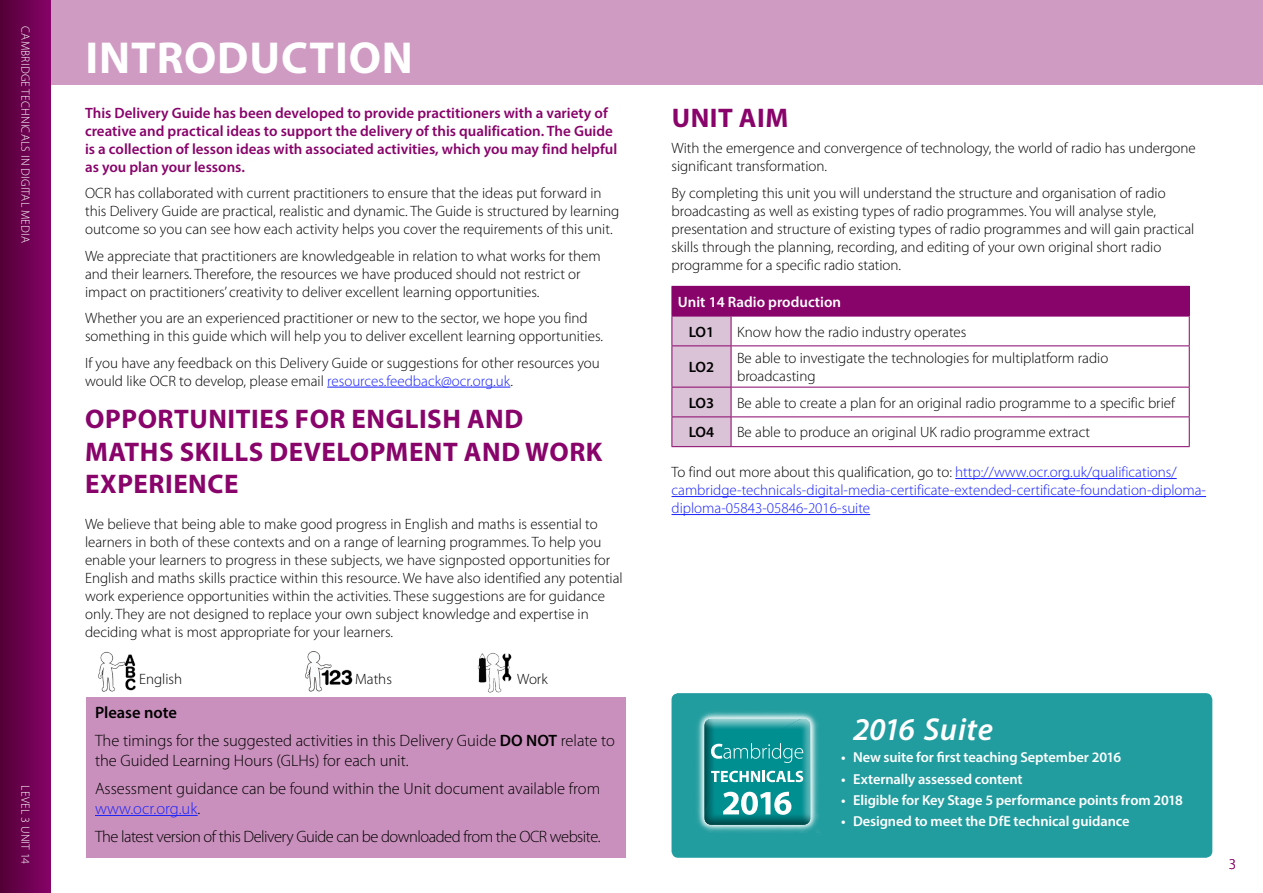
<style>
.page{position:relative;width:1263px;height:893px;background:#fff}
.page>*{position:absolute;margin:0;border:0;box-sizing:border-box;transform-origin:0 0}
.t1{font:700 45px "Myriad Pro";letter-spacing:.02em;color:#fff}
.Body{font:italic 600 31.8px "Myriad Pro";letter-spacing:.015em;color:#fff}
.Unit_heading_18{font:700 27px/32.4px "Myriad Pro";letter-spacing:.02em;color:#88036a}
.Body_10pt{font:300 16.5px/19.8px "Myriad Pro";color:#000}
.Body_10pt-2{font:300 16.5px "Myriad Pro";letter-spacing:-.03em;color:#000}
.Body_10pt-3{font:600 16.5px "Myriad Pro";color:#000}
.Body_10pt-4{font:300 15px/18px "Myriad Pro";color:#000}
.Body_10pt-5{font:600 15px/18px "Myriad Pro";color:#88036a}
.Body_10pt-6{font:300 15px/18px "Myriad Pro";color:#1922fb}
.Body_10pt-7{font:600 15px "Myriad Pro";color:#fff}
.Body_10pt-8{font:600 15px "Myriad Pro";letter-spacing:-.02em;color:#000}
.t2{font:300 15px "Myriad Pro";color:#88036a}
.t3{font:600 14.4px "Myriad Pro";letter-spacing:-.005em;color:#fff}
.t4{font:300 12px "Myriad Pro";letter-spacing:.02em;color:#fff}
.s1{color:#1922fb}
.s2{font-weight:600}
.s3{color:#000}
</style>
<div class="page">
<div style="left:0;top:0;width:51px;height:893px;background:linear-gradient(to right,#520036,#860268)"></div>
<div style="left:51px;top:0;width:1212px;height:85px;background:#cf9bc3"></div>
<hr style="left:327px;top:387px;width:183px;height:1px;background:#1922fb">
<hr style="left:955px;top:478px;width:222px;height:1px;background:#1922fb">
<hr style="left:671px;top:496px;width:535px;height:1px;background:#1922fb">
<hr style="left:671px;top:514px;width:199px;height:1px;background:#1922fb">
<div style="left:672px;top:286px;width:517px;height:30px;background:#88036a"></div>
<hr style="left:671px;top:286px;width:60px;height:1px;background:#88036a">
<hr style="left:731px;top:316px;width:458px;height:1px;background:#88036a">
<svg style="left:1189px;top:287px;width:1px;height:58px"></svg>
<hr style="left:731px;top:345px;width:458px;height:1px;background:#88036a">
<hr style="left:1189px;top:346px;width:1px;height:41px;background:#88036a">
<hr style="left:731px;top:387px;width:458px;height:1px;background:#88036a">
<svg style="left:671px;top:287px;width:61px;height:159px"></svg>
<hr style="left:731px;top:416px;width:458px;height:1px;background:#88036a">
<svg style="left:1189px;top:387px;width:1px;height:59px"></svg>
<hr style="left:671px;top:446px;width:60px;height:1px;background:#88036a">
<hr style="left:731px;top:446px;width:458px;height:1px;background:#88036a">
<div style="left:86px;top:698px;width:539px;height:160px;background:#ca90bd"></div>
<hr style="left:95px;top:815px;width:103px;height:1px;background:#1922fb">
<div style="left:671px;top:693px;width:541px;height:165px;background:#229d9f;border-radius:7px"></div>
<img style="left:697px;top:712px;width:121px;height:121px">
<svg style="left:704px;top:719px;width:106px;height:106px;background:#319d9f"></svg>
<img style="left:98px;top:651px;width:38px;height:41px">
<img style="left:305px;top:651px;width:48px;height:41px">
<img style="left:477px;top:653px;width:35px;height:40px">
<p class="t4" style="left:32px;top:26px;width:218px;rotate:90deg">CAMBRIDGE TECHNICALS IN DIGITAL MEDIA</p>
<p class="t4" style="left:32px;top:785px;width:80px;rotate:90deg">LEVEL 3 UNIT 14</p>
<p class="t1" style="left:85px;top:29px;width:329px">INTRODUCTION</p>
<p class="Body_10pt-5" style="left:85px;top:103px;width:534px">This Delivery Guide has been developed to provide practitioners with a variety of creative and practical ideas to support the delivery of this qualification. The Guide is a collection of lesson ideas with associated activities, which you may find helpful as you plan your lessons.</p>
<p class="Body_10pt-4" style="left:85px;top:184px;width:536px">OCR has collaborated with current practitioners to ensure that the ideas put forward in this Delivery Guide are practical, realistic and dynamic. The Guide is structured by learning outcome so you can see how each activity helps you cover the requirements of this unit.</p>
<p class="Body_10pt-4" style="left:85px;top:247px;width:517px">We appreciate that practitioners are knowledgeable in relation to what works for them and their learners. Therefore, the resources we have produced should not restrict or impact on practitioners’ creativity to deliver excellent learning opportunities.</p>
<p class="Body_10pt-4" style="left:85px;top:309px;width:519px">Whether you are an experienced practitioner or new to the sector, we hope you find something in this guide which will help you to deliver excellent learning opportunities.</p>
<p class="Body_10pt-4" style="left:85px;top:354px;width:516px">If you have any feedback on this Delivery Guide or suggestions for other resources you would like OCR to develop, please email <span class="s1">resources.feedback@ocr.org.uk</span>.</p>
<p class="Unit_heading_18" style="left:85px;top:402px;width:519px">OPPORTUNITIES FOR ENGLISH AND<br>MATHS SKILLS DEVELOPMENT AND WORK<br>EXPERIENCE</p>
<p class="Body_10pt-4" style="left:85px;top:515px;width:539px">We believe that being able to make good progress in English and maths is essential to learners in both of these contexts and on a range of learning programmes. To help you enable your learners to progress in these subjects, we have signposted opportunities for English and maths skills practice within this resource. We have also identified any potential work experience opportunities within the activities. These suggestions are for guidance only. They are not designed to replace your own subject knowledge and expertise in deciding what is most appropriate for your learners.</p>
<p class="Body_10pt-4" style="left:139px;top:670px;width:45px">English</p>
<p class="Body_10pt-4" style="left:355px;top:670px;width:38px">Maths</p>
<p class="Body_10pt-4" style="left:517px;top:670px;width:32px">Work</p>
<p class="Body_10pt-3" style="left:95px;top:701px;width:84px">Please note</p>
<p class="Body_10pt" style="left:95px;top:731px;width:521px">The timings for the suggested activities in this Delivery Guide <span class="s2">DO NOT</span> relate to the Guided Learning Hours (GLHs) for each unit.</p>
<p class="Body_10pt" style="left:95px;top:779px;width:507px">Assessment guidance can be found within the Unit document available from <span class="s1">www.ocr.org.uk</span>.</p>
<p class="Body_10pt-2" style="left:95px;top:827px;width:507px">The latest version of this Delivery Guide can be downloaded from the OCR website.</p>
<p class="Unit_heading_18" style="left:672px;top:100px;width:118px">UNIT AIM</p>
<p class="Body_10pt-4" style="left:671px;top:139px;width:526px">With the emergence and convergence of technology, the world of radio has undergone significant transformation.</p>
<p class="Body_10pt-4" style="left:671px;top:184px;width:524px">By completing this unit you will understand the structure and organisation of radio broadcasting as well as existing types of radio programmes. You will analyse style, presentation and structure of existing types of radio programmes and will gain practical skills through the planning, recording, and editing of your own original short radio programme for a specific radio station.</p>
<p class="Body_10pt-7" style="left:678px;top:292px;width:165px">Unit 14 Radio production</p>
<p class="Body_10pt-8" style="left:689px;top:322px;width:27px">LO1</p>
<p class="Body_10pt-4" style="left:737px;top:323px;width:231px">Know how the radio industry operates</p>
<p class="Body_10pt-8" style="left:689px;top:358px;width:27px">LO2</p>
<p class="Body_10pt-4" style="left:737px;top:349px;width:373px">Be able to investigate the technologies for multiplatform radio broadcasting</p>
<p class="Body_10pt-8" style="left:689px;top:393px;width:27px">LO3</p>
<p class="Body_10pt-4" style="left:737px;top:394px;width:440px">Be able to create a plan for an original radio programme to a specific brief</p>
<p class="Body_10pt-8" style="left:689px;top:423px;width:27px">LO4</p>
<p class="Body_10pt-4" style="left:737px;top:424px;width:355px">Be able to produce an original UK radio programme extract</p>
<p class="Body_10pt-6" style="left:671px;top:463px;width:536px"><span class="s3">To find out more about this qualification, go to:</span> http://www.ocr.org.uk/qualifications/ cambridge-technicals-digital-media-certificate-extended-certificate-foundation-diploma&shy;diploma-05843-05846-2016-suite</p>
<h5 class="Body" style="left:853px;top:709px;width:141px">2016 Suite</h5>
<p class="t3" style="left:841px;top:748px;width:282px">• New suite for first teaching September 2016</p>
<p class="t3" style="left:841px;top:770px;width:183px">• Externally assessed content</p>
<p class="t3" style="left:841px;top:791px;width:343px">• Eligible for Key Stage 5 performance points from 2018</p>
<p class="t3" style="left:841px;top:812px;width:290px">• Designed to meet the DfE technical guidance</p>
<p class="t2" style="left:1229px;top:855px;width:9px">3</p>
</div>
